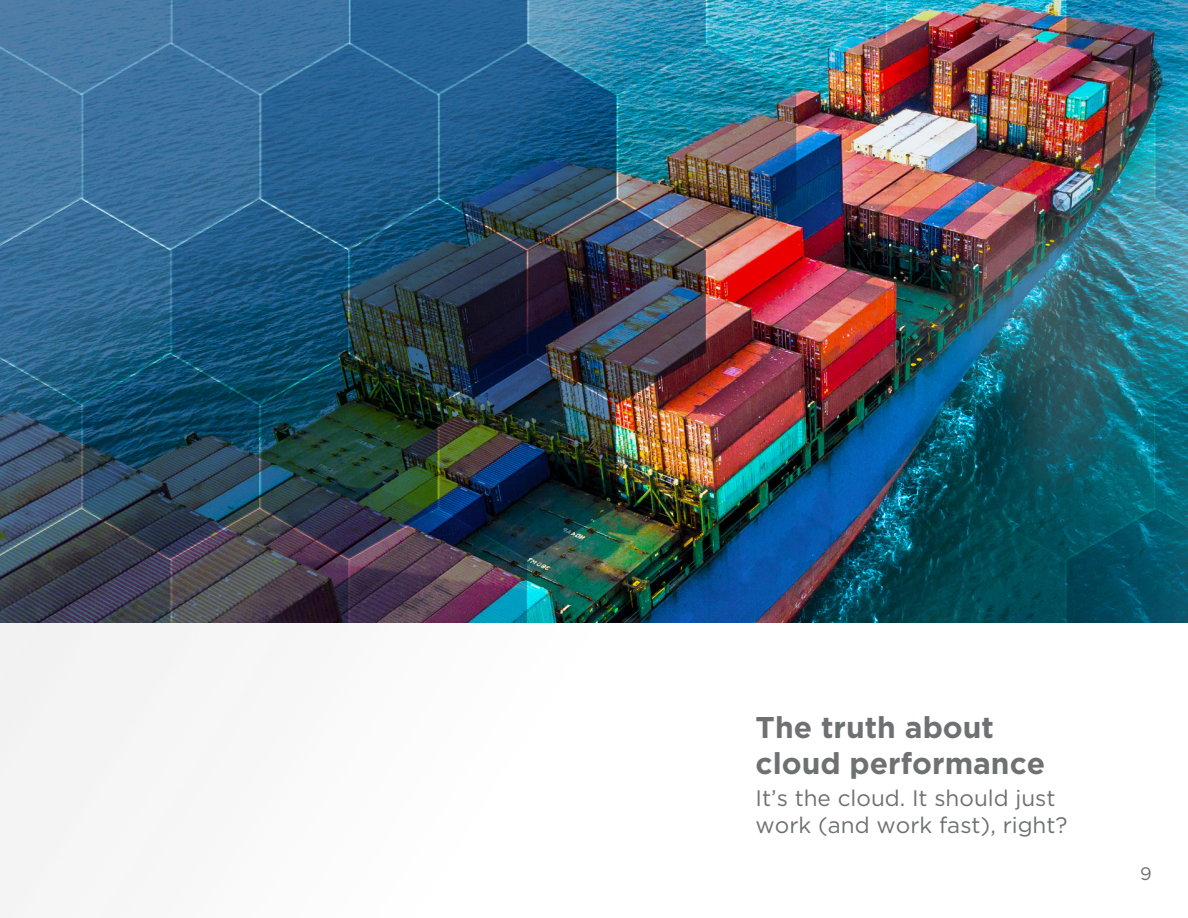
<style>
.page{position:relative;width:1188px;height:918px;background:#fff}
.page>*{position:absolute;margin:0;border:0;box-sizing:border-box;transform-origin:0 0}
.t1{font:700 30px "Gotham";color:#6e7172}
.t2{font:22.5px/27px "Gotham";color:#6e7172}
.t3{font:18px "Gotham";color:#6e7172}
</style>
<div class="page">
<img style="left:0;top:0;width:1188px;height:623px">
<p class="t1" style="left:756px;top:707px;width:240px">The truth about</p>
<p class="t1" style="left:756px;top:743px;width:291px">cloud performance</p>
<p class="t2" style="left:756px;top:784px;width:314px">It’s the cloud. It should just work (and work fast), right?</p>
<p class="t3" style="left:1140px;top:862px;width:13px">9</p>
</div>
